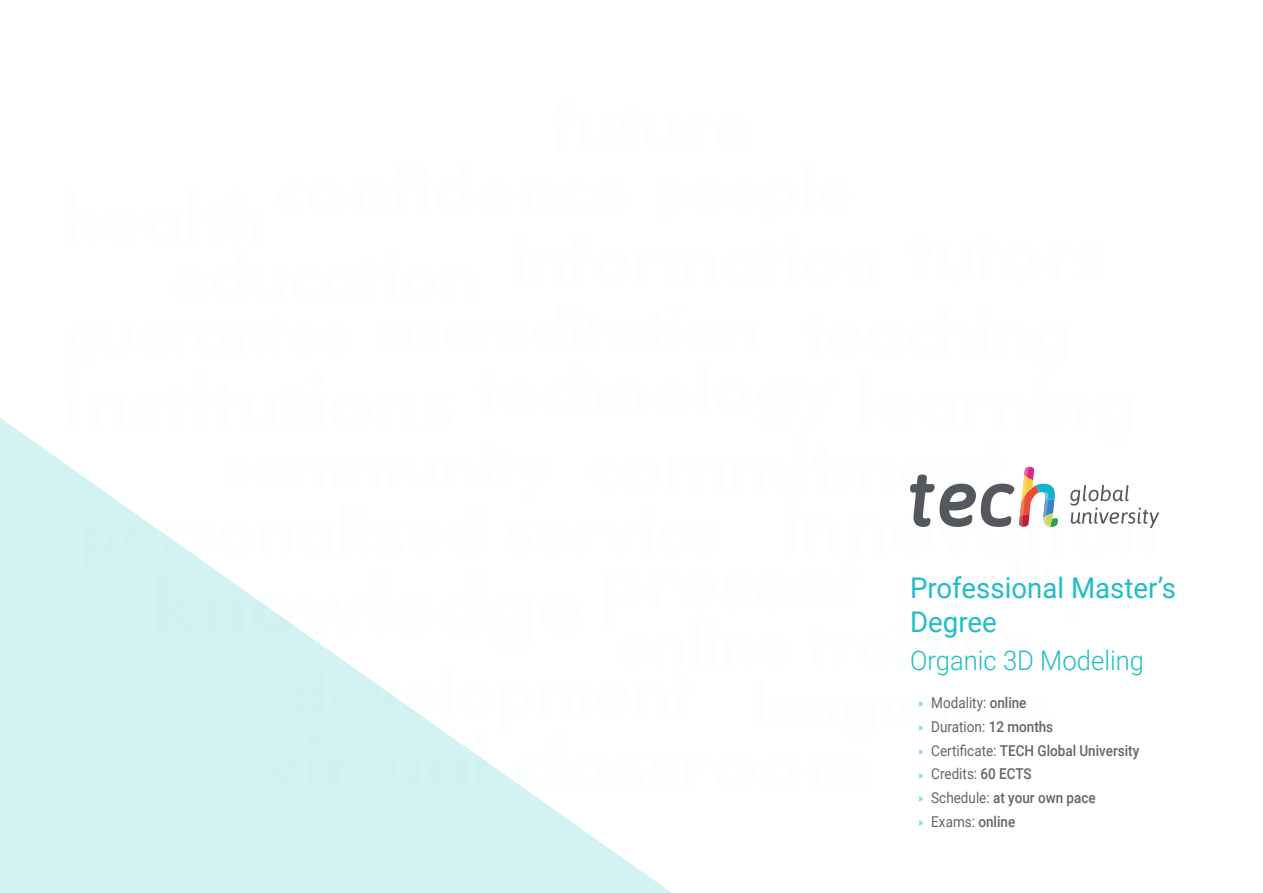
<style>
.page{position:relative;width:1263px;height:893px;background:#fff}
.page>*{position:absolute;margin:0;border:0;box-sizing:border-box;transform-origin:0 0}
.t1{font:28.5px/34.2px "Roboto";color:#21bdc6}
.t2{font:300 27px "Roboto";color:#21bdc6;scale:.95 1}
.t3{font:15px "Roboto";color:#63656a;scale:.9 1}
.t4{font:500 15px "Roboto";color:#63656a;scale:.9 1}
.s1{font-family:"Myriad Pro";font-size:12px;color:#21bdc6}
.s2{font-weight:500}
.s3{font-family:"Myriad Pro";font-weight:400;font-size:12px;color:#21bdc6}
.s4{font-weight:400}
</style>
<div class="page">
<svg style="left:0;top:418px;width:672px;height:475px;background:#d7f3f4"></svg>
<svg style="left:65px;top:418px;width:1094px;height:373px"></svg>
<p class="t1" style="left:910px;top:570px;width:268px">Professional Master’s<br>Degree</p>
<p class="t2" style="left:910px;top:641px;width:248px">Organic 3D Modeling</p>
<p class="t3" style="left:918px;top:692px;width:121px"><span class="s1">»</span> Modality: <span class="s2">online</span></p>
<p class="t3" style="left:918px;top:716px;width:151px"><span class="s1">»</span> Duration: <span class="s2">12 months</span></p>
<p class="t4" style="left:918px;top:740px;width:247px"><span class="s3">»</span> <span class="s4">Certificate:</span> TECH Global University</p>
<p class="t3" style="left:918px;top:764px;width:127px"><span class="s1">»</span> Credits: <span class="s2">60 ECTS</span></p>
<p class="t4" style="left:918px;top:787px;width:198px"><span class="s3">»</span> <span class="s4">Schedule:</span> at your own pace</p>
<p class="t3" style="left:918px;top:811px;width:109px"><span class="s1">»</span> Exams: <span class="s2">online</span></p>
</div>
